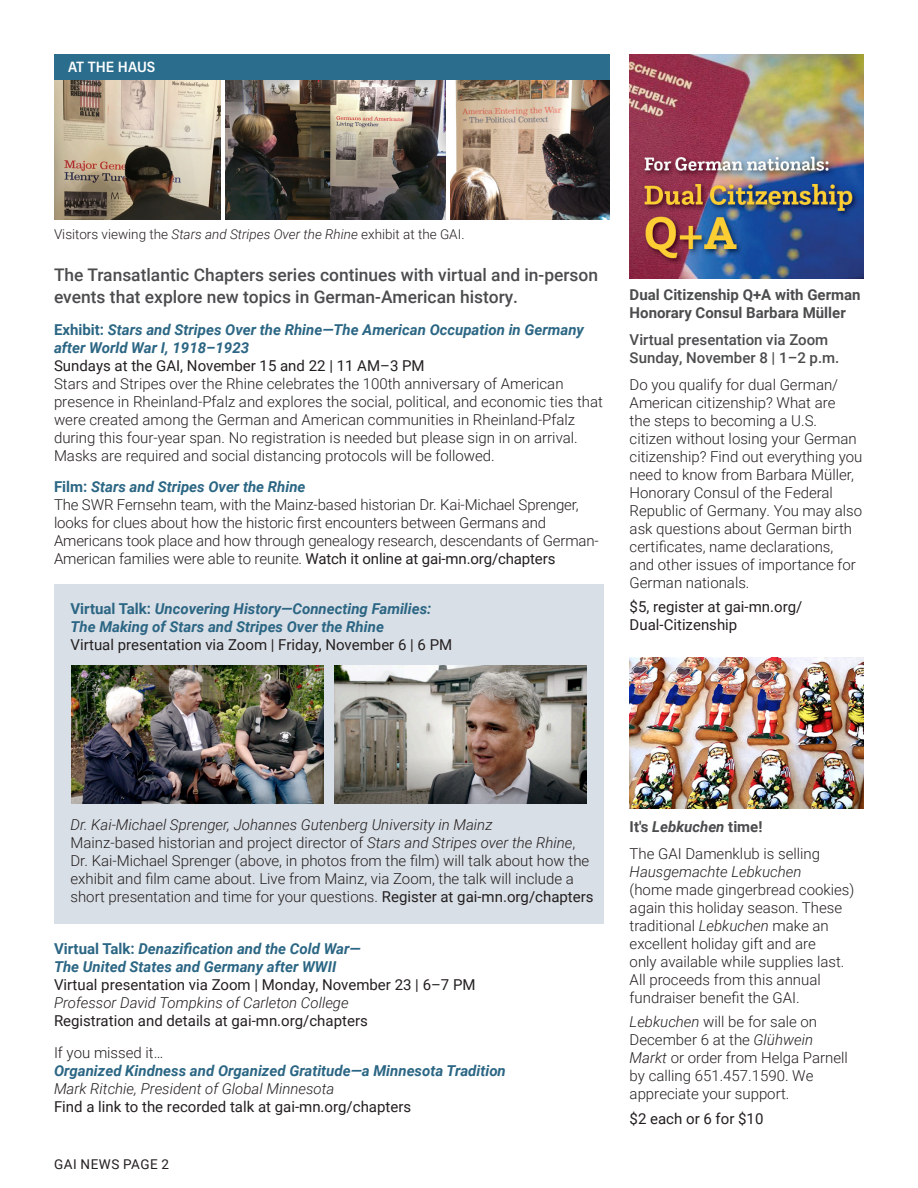
<style>
.page{position:relative;width:918px;height:1188px;background:#fff}
.page>*{position:absolute;margin:0;border:0;box-sizing:border-box;transform-origin:0 0}
.t1{font:500 17.4px/22.5px "Roboto";color:#4b4c4d}
.t2{font:300 15px/18px "Roboto";color:#231f20}
.t3{font:italic 700 15px/18px "Roboto";color:#2b6684}
.t4{font:15px/18px "Roboto";color:#231f20}
.t5{font:700 15px/18px "Roboto";color:#4b4c4d}
.t6{font:500 15px/18px "Roboto";color:#4b4c4d}
.t7{font:600 15px "Acumin Pro Semi Cond";color:#fff}
.t8{font:300 13.5px "Roboto";color:#231f20}
.t9{font:13.5px "Roboto";letter-spacing:.035em;color:#231f20}
.s1{font-style:italic}
.s2{font-weight:700;color:#2b6684}
.s3{font-weight:700;font-style:italic;color:#2b6684}
.s4{font-weight:400}
.s5{font-style:normal}
.s6{font-weight:400;font-style:normal;color:#231f20}
.s7{font-weight:300;font-style:italic}
.s8{font-weight:300;font-style:normal;color:#231f20}
.s9{font-weight:300;color:#231f20}
</style>
<div class="page">
<div style="left:54px;top:584px;width:550px;height:339px;background:#d9dfe6"></div>
<img style="left:226px;top:79px;width:219px;height:141px">
<img style="left:54px;top:79px;width:166px;height:141px">
<img style="left:450px;top:79px;width:160px;height:141px">
<img style="left:630px;top:55px;width:234px;height:223px">
<div style="left:54px;top:54px;width:556px;height:25px;background:#2a6d8d"></div>
<img style="left:71px;top:665px;width:252px;height:138px">
<img style="left:334px;top:665px;width:252px;height:138px">
<img style="left:630px;top:658px;width:234px;height:151px">
<p class="t7" style="left:68px;top:56px;width:89px">AT THE HAUS</p>
<p class="t8" style="left:54px;top:225px;width:412px">Visitors viewing the <span class="s1">Stars and Stripes Over the Rhine</span> exhibit at the GAI.</p>
<p class="t1" style="left:54px;top:263px;width:546px">The Transatlantic Chapters series continues with virtual and in-person events that explore new topics in German-American history.</p>
<p class="t2" style="left:54px;top:320px;width:550px"><span class="s2">Exhibit:</span> <span class="s3">Stars and Stripes Over the Rhine—The American Occupation in Germany after World War I, 1918–1923<br></span><span class="s4">Sundays at the GAI, November 15 and 22 | 11 AM–3 PM<br></span>Stars and Stripes over the Rhine celebrates the 100th anniversary of American presence in Rheinland-Pfalz and explores the social, political, and economic ties that were created among the German and American communities in Rheinland-Pfalz during this four-year span. No registration is needed but please sign in on arrival.<br>Masks are required and social distancing protocols will be followed.</p>
<p class="t2" style="left:54px;top:478px;width:546px"><span class="s2">Film:</span> <span class="s3">Stars and Stripes Over the Rhine<br></span>The SWR Fernsehn team, with the Mainz-based historian Dr. Kai-Michael Sprenger, looks for clues about how the historic first encounters between Germans and Americans took place and how through genealogy research, descendants of German-American families were able to reunite. <span class="s4">Watch it online at gai-mn.org/chapters</span></p>
<p class="t3" style="left:70px;top:599px;width:383px"><span class="s5">Virtual Talk:</span> Uncovering History—Connecting Families:<br>The Making of Stars and Stripes Over the Rhine<br><span class="s6">Virtual presentation via Zoom | Friday, November 6 | 6 PM</span></p>
<p class="t5" style="left:630px;top:285px;width:232px">Dual Citizenship Q+A with German<br>Honorary Consul Barbara Müller</p>
<p class="t6" style="left:630px;top:330px;width:211px">Virtual presentation via Zoom<br>Sunday, November 8 | 1–2 p.m.</p>
<p class="t2" style="left:630px;top:375px;width:234px">Do you qualify for dual German/<br>American citizenship? What are<br>the steps to becoming a U.S. citizen without losing your German citizenship? Find out everything you need to know from Barbara Müller,<br>Honorary Consul of the Federal<br>Republic of Germany. You may also ask questions about German birth certificates, name declarations,<br>and other issues of importance for<br>German nationals.</p>
<p class="t4" style="left:630px;top:598px;width:174px">$5, register at gai-mn.org/<br>Dual-Citizenship</p>
<p class="t2" style="left:70px;top:815px;width:525px"><span class="s1">Dr. Kai-Michael Sprenger, Johannes Gutenberg University in Mainz<br></span>Mainz-based historian and project director of <span class="s1">Stars and Stripes over the Rhine</span>, Dr. Kai-Michael Sprenger (above, in photos from the film) will talk about how the exhibit and film came about. Live from Mainz, via Zoom, the talk will include a short presentation and time for your questions. <span class="s4">Register at gai-mn.org/chapters</span></p>
<p class="t4" style="left:54px;top:940px;width:423px"><span class="s2">Virtual Talk:</span> <span class="s3">Denazification and the Cold War—<br>The United States and Germany after WWII<br></span>Virtual presentation via Zoom | Monday, November 23 | 6–7 PM <span class="s7">Professor David Tompkins of Carleton College<br></span>Registration and details at gai-mn.org/chapters</p>
<p class="t3" style="left:54px;top:1043px;width:453px"><span class="s8">If you missed it…<br></span>Organized Kindness and Organized Gratitude—a Minnesota Tradition <span class="s9">Mark Ritchie, President of Global Minnesota<br></span><span class="s6">Find a link to the recorded talk at gai-mn.org/chapters</span></p>
<p class="t9" style="left:54px;top:1154px;width:116px">GAI NEWS PAGE 2</p>
<p class="t5" style="left:630px;top:817px;width:134px">It's <span class="s1">Lebkuchen</span> time!</p>
<p class="t2" style="left:630px;top:844px;width:226px">The GAI Damenklub is selling<br><span class="s1">Hausgemachte Lebkuchen<br></span>(home made gingerbread cookies) again this holiday season. These traditional <span class="s1">Lebkuchen</span> make an excellent holiday gift and are<br>only available while supplies last.<br>All proceeds from this annual fundraiser benefit the GAI.</p>
<p class="t2" style="left:630px;top:1013px;width:220px"><span class="s1">Lebkuchen</span> will be for sale on<br>December 6 at the <span class="s1">Glühwein<br>Markt</span> or order from Helga Parnell by calling 651.457.1590. We appreciate your support.</p>
<p class="t4" style="left:630px;top:1109px;width:135px">$2 each or 6 for $10</p>
</div>
